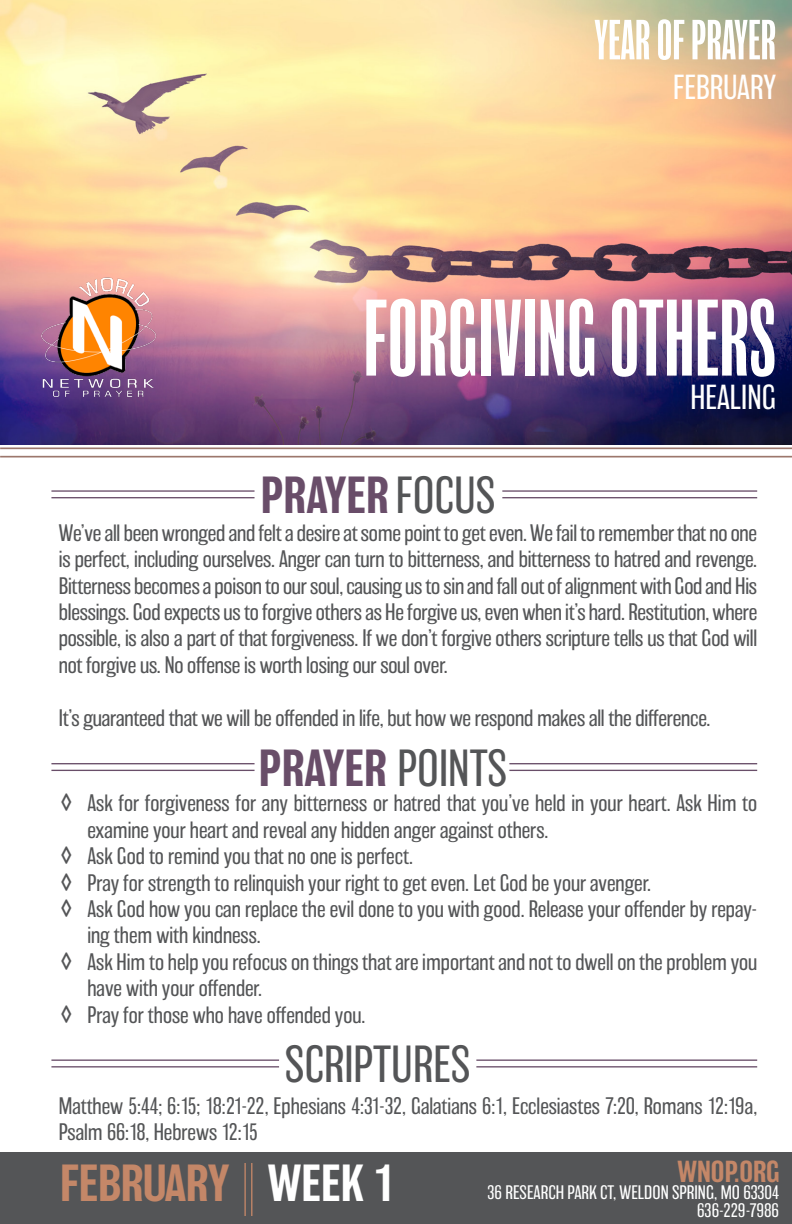
<style>
.page{position:relative;width:792px;height:1224px;background:#fff}
.page>*{position:absolute;margin:0;border:0;box-sizing:border-box;transform-origin:0 0}
.Slogan{font:extra-condensed 100px "Balboa";color:#fff}
.Slogan-2{font:extra-condensed 52px "Balboa";color:#fff}
.Section_Title__Color{font:500 48px "Balboa";color:#694e69}
.Section_Title__Color-2{font:500 48px "Balboa";color:#694d69}
.Section_Title{font:200 48px "Balboa";color:#545557}
.Fun_Facts_Number{font:500 48px "Balboa";letter-spacing:-.01em;color:#c48768}
.Fun_Facts_Number-2{font:500 48px "Balboa";color:#fff}
.Slogan-3{font:200 32px "Balboa";color:#fff}
.Fun_Facts_Number-3{font:500 28px "Balboa";color:#c48768}
.Section_Text{font:200 22px/26.4px "Balboa";color:#545557}
.Contact{font:200 18px "Balboa";color:#fff}
.Contact-2{font:200 18px "Balboa";letter-spacing:-.025em;color:#fff}
.s1{font-weight:200;color:#545557}
.s2{font-size:24px}
</style>
<div class="page">
<img style="left:0;top:0;width:792px;height:445px">
<hr style="left:0;top:448px;width:792px;height:1px;background:#9c776c">
<hr style="left:0;top:456px;width:792px;height:2px;background:#9c776c">
<hr style="left:51px;top:490px;width:204px;height:2px;background:#694e69">
<hr style="left:51px;top:497px;width:204px;height:1px;background:#694e69">
<hr style="left:502px;top:490px;width:255px;height:2px;background:#694e69">
<hr style="left:502px;top:497px;width:255px;height:1px;background:#694e69">
<hr style="left:51px;top:763px;width:204px;height:1px;background:#694e69">
<hr style="left:51px;top:770px;width:204px;height:1px;background:#694e69">
<hr style="left:509px;top:763px;width:248px;height:1px;background:#694e69">
<hr style="left:509px;top:770px;width:248px;height:1px;background:#694e69">
<img style="left:38px;top:277px;width:122px;height:121px">
<hr style="left:51px;top:1059px;width:228px;height:2px;background:#694e69">
<hr style="left:51px;top:1066px;width:228px;height:2px;background:#694e69">
<hr style="left:476px;top:1059px;width:281px;height:2px;background:#694e69">
<hr style="left:476px;top:1066px;width:281px;height:2px;background:#694e69">
<div style="left:0;top:1152px;width:792px;height:72px;background:#545557"></div>
<hr style="left:251px;top:1163px;width:1px;height:53px;background:#c48768">
<hr style="left:244px;top:1163px;width:2px;height:53px;background:#c48768">
<p class="Slogan-2" style="left:594px;top:11px;width:183px">YEAR OF PRAYER</p>
<p class="Slogan-3" style="left:673px;top:70px;width:105px">FEBRUARY</p>
<p class="Slogan" style="left:363px;top:283px;width:414px">FORGIVING OTHERS</p>
<p class="Section_Title__Color-2" style="left:261px;top:469px;width:236px">PRAYER <span class="s1">FOCUS</span></p>
<p class="Slogan-3" style="left:690px;top:380px;width:87px">HEALING</p>
<p class="Section_Text" style="left:59px;top:520px;width:700px;text-align:justify">We’ve all been wronged and felt a desire at some point to get even. We fail to remember that no one is perfect, including ourselves. Anger can turn to bitterness, and bitterness to hatred and revenge.<br>Bitterness becomes a poison to our soul, causing us to sin and fall out of alignment with God and His blessings. God expects us to forgive others as He forgive us, even when it’s hard. Restitution, where possible, is also a part of that forgiveness. If we don’t forgive others scripture tells us that God will not forgive us. No offense is worth losing our soul over.</p>
<p class="Section_Text" style="left:59px;top:705px;width:653px">It’s guaranteed that we will be offended in life, but how we respond makes all the difference.</p>
<p class="Section_Title__Color" style="left:259px;top:742px;width:250px">PRAYER <span class="s1">POINTS</span></p>
<p class="Section_Text" style="left:87px;top:790px;width:671px;text-indent:-27px"><span class="s2">◊</span> Ask for forgiveness for any bitterness or hatred that you’ve held in your heart. Ask Him to examine your heart and reveal any hidden anger against others.</p>
<p class="Section_Text" style="left:60px;top:843px;width:354px"><span class="s2">◊</span> Ask God to remind you that no one is perfect.</p>
<p class="Section_Text" style="left:60px;top:870px;width:592px"><span class="s2">◊</span> Pray for strength to relinquish your right to get even. Let God be your avenger.</p>
<p class="Section_Text" style="left:87px;top:896px;width:671px;text-indent:-27px"><span class="s2">◊</span> Ask God how you can replace the evil done to you with good. Release your offender by repay&shy;ing them with kindness.</p>
<p class="Section_Text" style="left:87px;top:949px;width:671px;text-indent:-27px"><span class="s2">◊</span> Ask Him to help you refocus on things that are important and not to dwell on the problem you have with your offender.</p>
<p class="Section_Text" style="left:60px;top:1002px;width:306px"><span class="s2">◊</span> Pray for those who have offended you.</p>
<p class="Section_Title" style="left:285px;top:1039px;width:187px">SCRIPTURES</p>
<p class="Section_Text" style="left:59px;top:1093px;width:700px">Matthew 5:44; 6:15; 18:21-22, Ephesians 4:31-32, Galatians 6:1, Ecclesiastes 7:20, Romans 12:19a,<br>Psalm 66:18, Hebrews 12:15</p>
<p class="Fun_Facts_Number" style="left:60px;top:1157px;width:171px">FEBRUARY</p>
<p class="Fun_Facts_Number-2" style="left:268px;top:1157px;width:128px">WEEK 1</p>
<p class="Fun_Facts_Number-3" style="left:677px;top:1156px;width:104px">WNOP.ORG</p>
<p class="Contact" style="left:487px;top:1182px;width:294px">36 RESEARCH PARK CT, WELDON SPRING, MO 63304</p>
<p class="Contact-2" style="left:697px;top:1200px;width:83px">636-229-7986</p>
</div>
